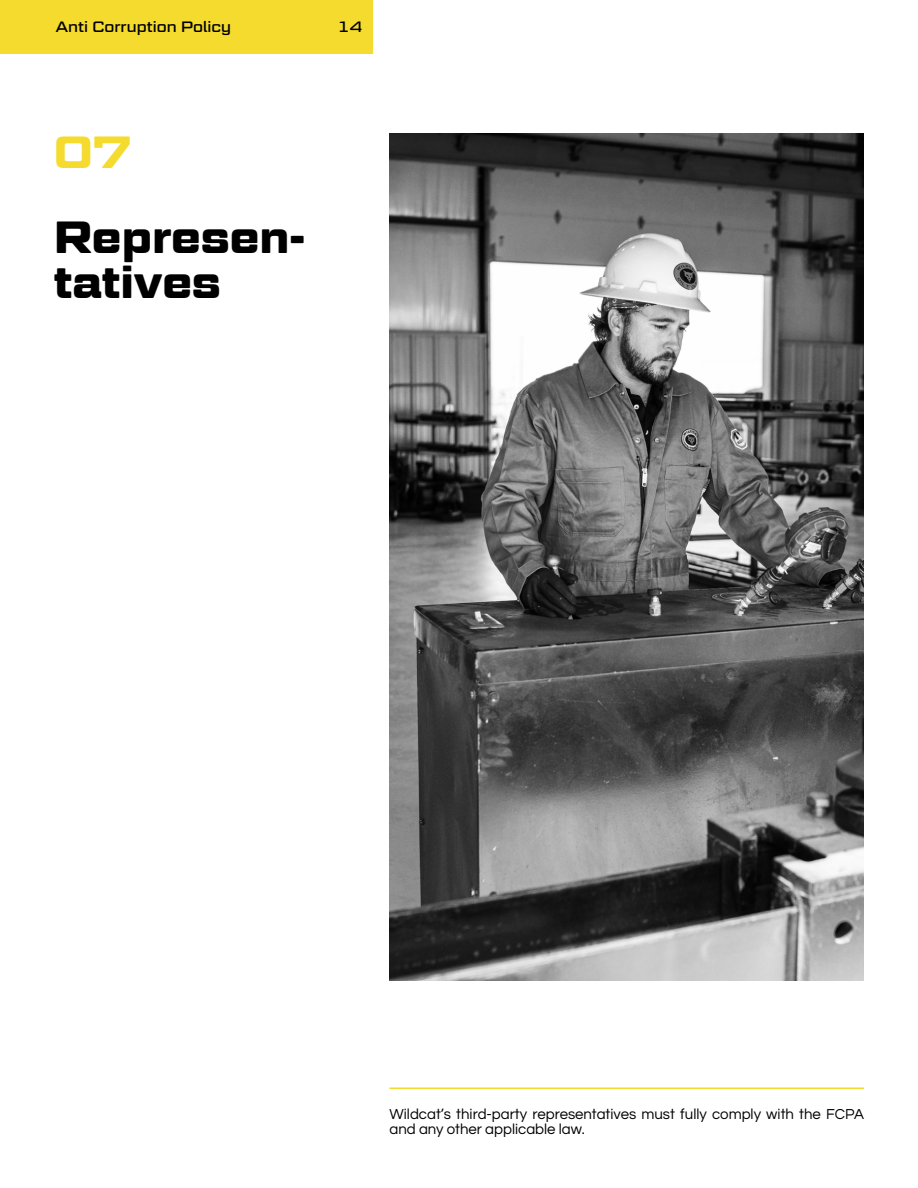
<style>
.page{position:relative;width:918px;height:1188px;background:#fff}
.page>*{position:absolute;margin:0;border:0;box-sizing:border-box;transform-origin:0 0}
.t1{font:700 45px/45px "Geom Graphic";color:#000}
.t2{font:700 45px "Geom Graphic";color:#f4db2d}
.t3{font:15px/15px "Questrial";color:#000}
.t4{font:15px "Geom Graphic";color:#000}
</style>
<div class="page">
<div style="left:0;top:0;width:373px;height:54px;background:#f4db2d"></div>
<hr style="left:389px;top:1088px;width:475px;height:1px;background:#f4db2d">
<img style="left:389px;top:133px;width:475px;height:848px">
<p class="t4" style="left:56px;top:17px;width:177px">Anti Corruption Policy</p>
<p class="t4" style="left:337px;top:17px;width:27px">14</p>
<h1 class="t2" style="left:54px;top:125px;width:79px">07</h1>
<h1 class="t1" style="left:54px;top:214px;width:253px">Represen&shy;tatives</h1>
<p class="t3" style="left:389px;top:1107px;width:476px">Wildcat’s third-party representatives must fully comply with the FCPA and any other applicable law.</p>
</div>
